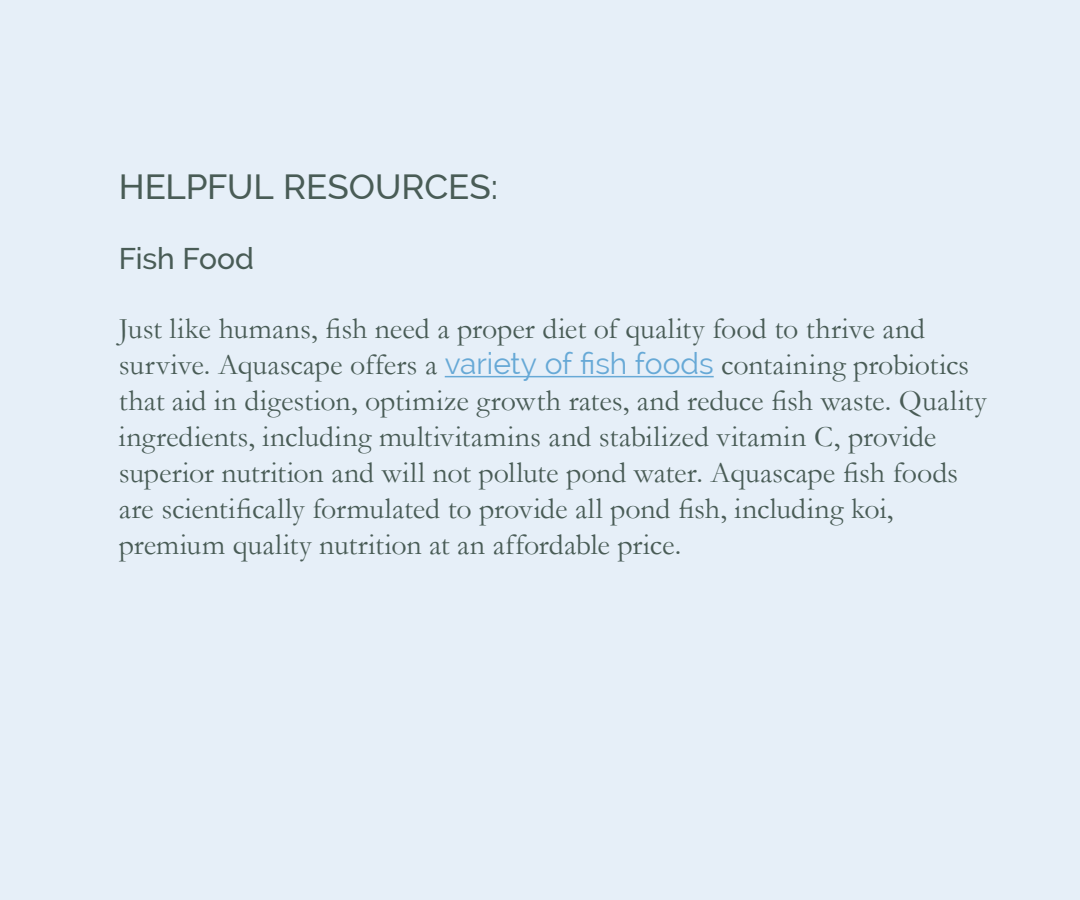
<style>
.page{position:relative;width:1080px;height:900px;background:#e6eff8}
.page>*{position:absolute;margin:0;border:0;box-sizing:border-box;transform-origin:0 0}
.t1{font:500 35px "Raleway";letter-spacing:-.005em;color:#495c56}
.t2{font:30px/36px "Garamond";color:#495c56}
.t3{font:500 30px "Raleway";letter-spacing:-.005em;color:#495c56}
.s1{font-family:"Raleway";color:#67a9d6}
</style>
<div class="page">
<hr style="left:445px;top:376px;width:269px;height:1px;background:#67a9d6">
<p class="t1" style="left:119px;top:166px;width:381px">HELPFUL RESOURCES:</p>
<p class="t3" style="left:119px;top:241px;width:137px">Fish Food</p>
<p class="t2" style="left:119px;top:310px;width:869px">Just like humans, fish need a proper diet of quality food to thrive and survive. Aquascape offers a <span class="s1">variety of fish foods</span> containing probiotics that aid in digestion, optimize growth rates, and reduce fish waste. Quality ingredients, including multivitamins and stabilized vitamin C, provide superior nutrition and will not pollute pond water. Aquascape fish foods are scientifically formulated to provide all pond fish, including koi, premium quality nutrition at an affordable price.</p>
</div>
